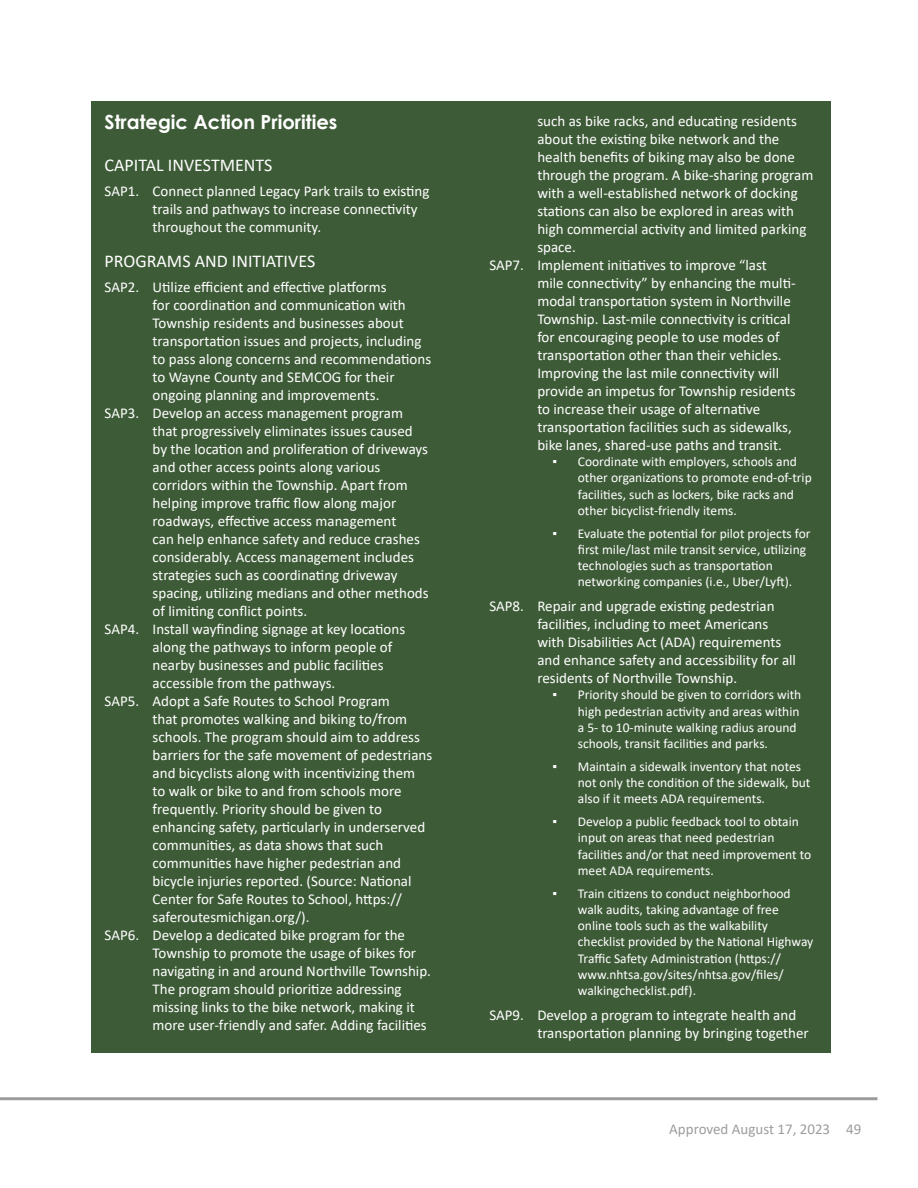
<style>
.page{position:relative;width:918px;height:1188px;background:#fff}
.page>*{position:absolute;margin:0;border:0;box-sizing:border-box;transform-origin:0 0}
.Sidebar_Titles{font:700 19.5px "Century Gothic";color:#fff}
.SAP_Subheads{font:18px "Calibri";color:#fff}
.t1{font:15px/18px "Calibri";color:#fff}
.t2{font:15px "Calibri";color:#393a3b}
.t3{font:13.5px/16.2px "Calibri";color:#fff}
.s1{font-family:"Arial Narrow"}
</style>
<div class="page">
<div style="left:91px;top:101px;width:739px;height:952px;background:#3e5b37"></div>
<hr style="left:0;top:1097px;width:878px;height:3px;background:#393a3b">
<p class="Sidebar_Titles" style="left:105px;top:107px;width:234px">Strategic Action Priorities</p>
<p class="SAP_Subheads" style="left:105px;top:153px;width:169px">CAPITAL INVESTMENTS</p>
<p class="t1" style="left:153px;top:182px;width:278px;text-indent:-48px">SAP1. Connect planned Legacy Park trails to existing trails and pathways to increase connectivity throughout the community.</p>
<p class="SAP_Subheads" style="left:105px;top:249px;width:212px">PROGRAMS AND INITIATIVES</p>
<p class="t1" style="left:153px;top:277px;width:280px;text-indent:-48px">SAP2. Utilize efficient and effective platforms<br>for coordination and communication with Township residents and businesses about transportation issues and projects, including to pass along concerns and recommendations to Wayne County and SEMCOG for their ongoing planning and improvements.</p>
<p class="t1" style="left:153px;top:403px;width:278px;text-indent:-48px">SAP3. Develop an access management program that progressively eliminates issues caused by the location and proliferation of driveways and other access points along various corridors within the Township. Apart from helping improve traffic flow along major roadways, effective access management<br>can help enhance safety and reduce crashes considerably. Access management includes strategies such as coordinating driveway spacing, utilizing medians and other methods of limiting conflict points.</p>
<p class="t1" style="left:153px;top:619px;width:254px;text-indent:-48px">SAP4. Install wayfinding signage at key locations along the pathways to inform people of nearby businesses and public facilities accessible from the pathways.</p>
<p class="t1" style="left:153px;top:691px;width:281px;text-indent:-48px">SAP5. Adopt a Safe Routes to School Program<br>that promotes walking and biking to/from schools. The program should aim to address barriers for the safe movement of pedestrians and bicyclists along with incentivizing them<br>to walk or bike to and from schools more frequently. Priority should be given to enhancing safety, particularly in underserved communities, as data shows that such communities have higher pedestrian and bicycle injuries reported. (Source: National Center for Safe Routes to School, https:// saferoutesmichigan.org/).</p>
<p class="t1" style="left:153px;top:925px;width:280px;text-indent:-48px">SAP6. Develop a dedicated bike program for the Township to promote the usage of bikes for navigating in and around Northville Township.<br>The program should prioritize addressing missing links to the bike network, making it more user-friendly and safer. Adding facilities</p>
<p class="t1" style="left:537px;top:112px;width:277px">such as bike racks, and educating residents about the existing bike network and the health benefits of biking may also be done through the program. A bike-sharing program with a well-established network of docking stations can also be explored in areas with high commercial activity and limited parking space.</p>
<p class="t1" style="left:537px;top:256px;width:260px;text-indent:-48px">SAP7. Implement initiatives to improve “last mile connectivity” by enhancing the multi&shy;modal transportation system in Northville Township. Last-mile connectivity is critical for encouraging people to use modes of transportation other than their vehicles.<br>Improving the last mile connectivity will provide an impetus for Township residents to increase their usage of alternative transportation facilities such as sidewalks, bike lanes, shared-use paths and transit.</p>
<p class="t3" style="left:578px;top:453px;width:235px;text-indent:-26px"><span class="s1">▪</span> Coordinate with employers, schools and other organizations to promote end-of-trip facilities, such as lockers, bike racks and other bicyclist-friendly items.</p>
<p class="t3" style="left:578px;top:525px;width:234px;text-indent:-26px"><span class="s1">▪</span> Evaluate the potential for pilot projects for first mile/last mile transit service, utilizing technologies such as transportation networking companies (i.e., Uber/Lyft).</p>
<p class="t1" style="left:537px;top:597px;width:260px;text-indent:-48px">SAP8. Repair and upgrade existing pedestrian facilities, including to meet Americans with Disabilities Act (ADA) requirements and enhance safety and accessibility for all residents of Northville Township.</p>
<p class="t3" style="left:578px;top:686px;width:225px;text-indent:-26px"><span class="s1">▪</span> Priority should be given to corridors with high pedestrian activity and areas within a 5- to 10-minute walking radius around schools, transit facilities and parks.</p>
<p class="t3" style="left:578px;top:758px;width:234px;text-indent:-26px"><span class="s1">▪</span> Maintain a sidewalk inventory that notes not only the condition of the sidewalk, but also if it meets ADA requirements.</p>
<p class="t3" style="left:578px;top:813px;width:235px;text-indent:-26px"><span class="s1">▪</span> Develop a public feedback tool to obtain input on areas that need pedestrian facilities and/or that need improvement to meet ADA requirements.</p>
<p class="t3" style="left:578px;top:885px;width:237px;text-indent:-26px"><span class="s1">▪</span> Train citizens to conduct neighborhood walk audits, taking advantage of free online tools such as the walkability checklist provided by the National Highway Traffic Safety Administration (https:// www.nhtsa.gov/sites/nhtsa.gov/files/ walkingchecklist.pdf).</p>
<p class="t1" style="left:537px;top:1005px;width:273px;text-indent:-48px">SAP9. Develop a program to integrate health and transportation planning by bringing together</p>
<p class="t2" style="left:669px;top:1119px;width:194px">Approved August 17, 2023 49</p>
</div>
